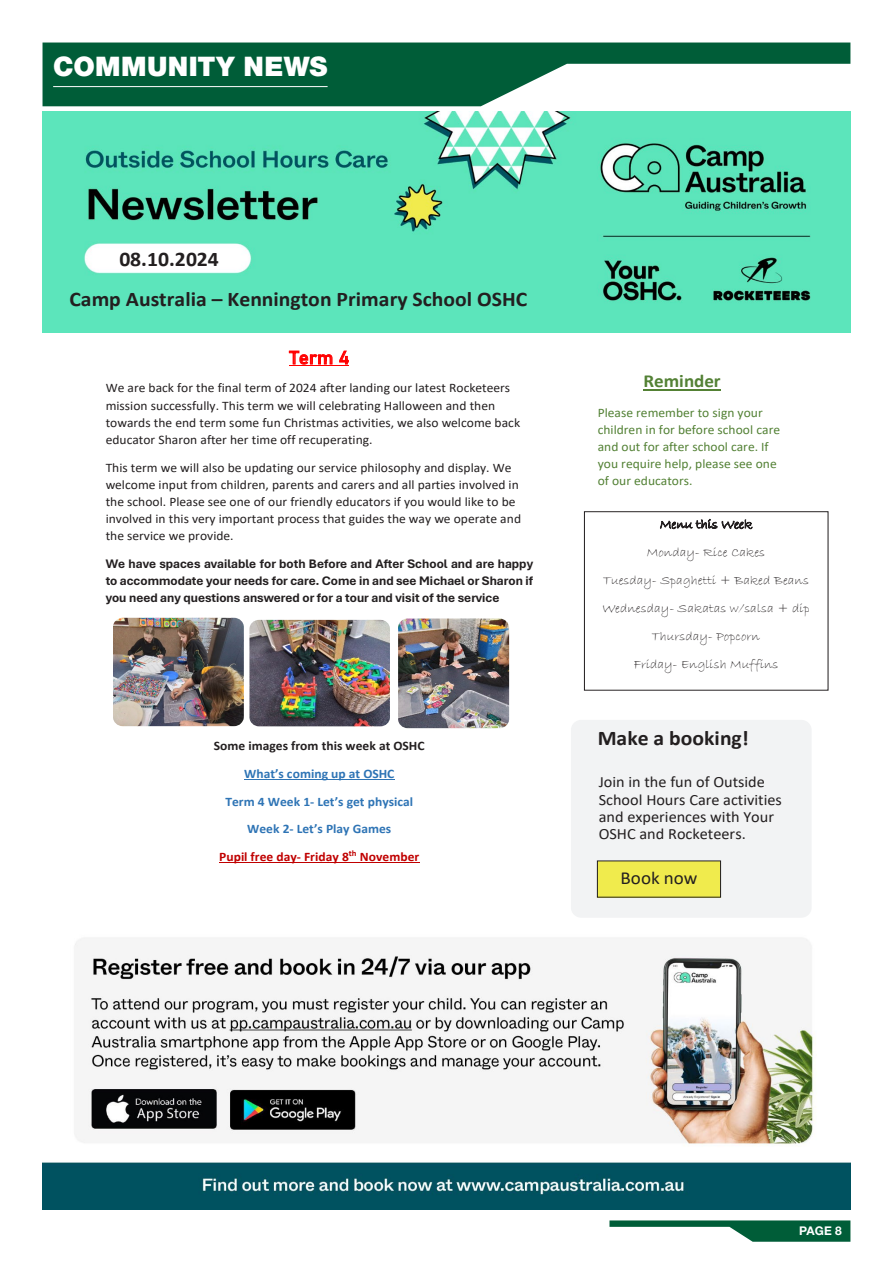
<style>
.page{position:relative;width:893px;height:1263px;background:#fff}
.page>*{position:absolute;margin:0;border:0;box-sizing:border-box;transform-origin:0 0}
.Section_Head_White{font:900 27px "Helvetica Neue LT Std";letter-spacing:.01em;color:#fff}
.t1{font:700 20.85px/40px "Calibri";color:#231f20;scale:1.04 1}
.t2{font:700 18.3px "Calibri";color:#538135;scale:1.04 1}
.t3{font:18.3px "Calibri";letter-spacing:.005em;color:#231f20;scale:1.04 1}
.t4{font:18.3px "Bahnschrift";color:#f00;scale:1.04 1}
.t5{font:15.6px/17.2px "Calibri";color:#231f20;scale:1.04 1}
.t6{font:13.05px/17.1px "Calibri";color:#231f20;scale:1.04 1}
.t7{font:700 13.05px/17.1px "Aptos Display";color:#231f20;text-align:justify;scale:1.04 1}
.t8{font:700 13.05px/27.6px "Calibri";letter-spacing:.005em;color:#2e74b5;text-align:center;scale:1.04 1}
.t9{font:13.05px/17.1px "Calibri";letter-spacing:.005em;color:#538135;scale:1.04 1}
.t10{font:13.05px/28px "Bradley Hand ITC";color:#231f20;text-align:center;scale:1.04 1}
.t11{font:700 12px "Helvetica Neue LT Std";color:#fff}
.s1{color:#231f20}
.s2{color:#c00000}
</style>
<div class="page">
<svg style="left:43px;top:43px;width:807px;height:63px;fill:#005d38"></svg>
<svg style="left:609px;top:1220px;width:241px;height:22px"></svg>
<img style="left:43px;top:938px;width:807px;height:272px">
<img style="left:43px;top:111px;width:807px;height:222px">
<hr style="left:290px;top:365px;width:59px;height:1px;background:#f00">
<hr style="left:244px;top:779px;width:151px;height:1px;background:#2e74b5">
<hr style="left:219px;top:862px;width:200px;height:1px;background:#c00000">
<img style="left:113px;top:618px;width:131px;height:108px">
<img style="left:643px;top:389px;width:78px;height:2px">
<hr style="left:643px;top:389px;width:77px;height:1px;background:#538134">
<div style="left:571px;top:720px;width:241px;height:198px;background:#f2f3f4;border-radius:10px"></div>
<div style="left:597px;top:861px;width:123px;height:36px;background:#f0eb4d"></div>
<img style="left:249px;top:620px;width:141px;height:106px">
<img style="left:398px;top:618px;width:111px;height:110px">
<div style="left:584px;top:511px;width:244px;height:180px;border:1px solid #231f20"></div>
<hr style="left:53px;top:86px;width:275px;height:1px;background:#fff">
<p class="Section_Head_White" style="left:53px;top:50px;width:276px">COMMUNITY NEWS</p>
<p class="t1" style="left:70px;top:239px;width:442px;text-indent:50px">08.10.2024<br>Camp Australia – Kennington Primary School OSHC</p>
<p class="t4" style="left:290px;top:344px;width:59px">Term 4</p>
<p class="t6" style="left:106px;top:379px;width:400px">We are back for the final term of 2024 after landing our latest Rocketeers mission successfully. This term we will celebrating Halloween and then towards the end term some fun Christmas activities, we also welcome back educator Sharon after her time off recuperating.</p>
<p class="t6" style="left:106px;top:458px;width:401px">This term we will also be updating our service philosophy and display. We welcome input from children, parents and carers and all parties involved in the school. Please see one of our friendly educators if you would like to be involved in this very important process that guides the way we operate and the service we provide.</p>
<p class="t7" style="left:106px;top:555px;width:412px">We have spaces available for both Before and After School and are happy to accommodate your needs for care. Come in and see Michael or Sharon if you need any questions answered or for a tour and visit of the service</p>
<p class="t8" style="left:214px;top:732px;width:204px"><span class="s1">Some images from this week at OSHC<br></span>What’s coming up at OSHC<br>Term 4 Week 1- Let’s get physical<br>Week 2- Let’s Play Games<br><span class="s2">Pupil free day- Friday 8</span><sup>th</sup> <span class="s2">November</span></p>
<p class="t2" style="left:643px;top:368px;width:76px">Reminder</p>
<p class="t9" style="left:598px;top:403px;width:177px">Please remember to sign your children in for before school care and out for after school care. If you require help, please see one of our educators.</p>
<p class="t10" style="left:602px;top:511px;width:201px">Menu this Week<br>Monday- Rice Cakes<br>Tuesday- Spaghetti + Baked Beans<br>Wednesday- Sakatas w/salsa + dip<br>Thursday- Popcorn<br>Friday- English Muffins</p>
<p class="t1" style="left:598px;top:717px;width:147px">Make a booking!</p>
<p class="t5" style="left:599px;top:773px;width:178px">Join in the fun of Outside<br>School Hours Care activities and experiences with Your<br>OSHC and Rocketeers.</p>
<p class="t3" style="left:620px;top:865px;width:76px">Book now</p>
<p class="t11" style="left:799px;top:1224px;width:44px">PAGE 8</p>
</div>
